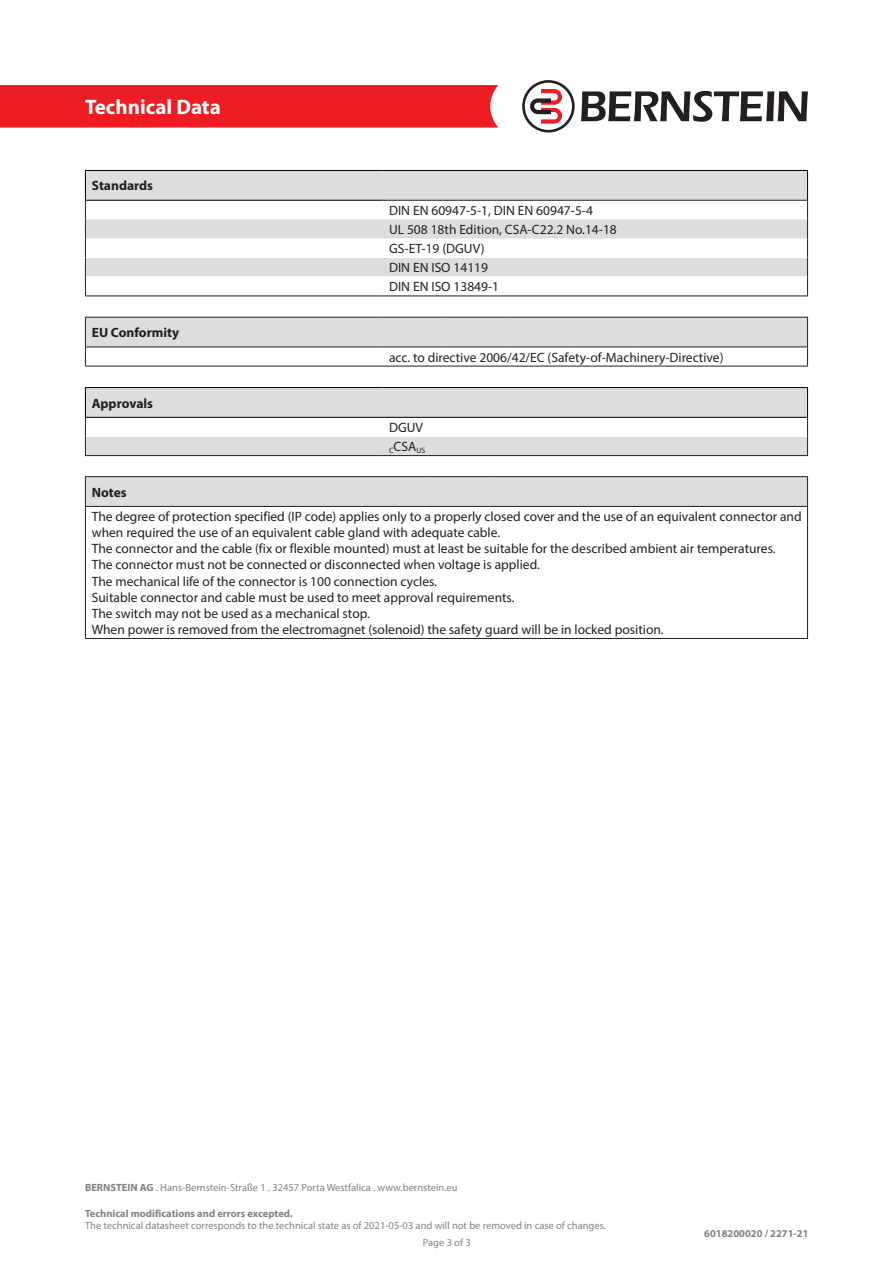
<style>
.page{position:relative;width:893px;height:1263px;background:#fff}
.page>*{position:absolute;margin:0;border:0;box-sizing:border-box;transform-origin:0 0}
.t1{font:700 21px "Myriad Pro";color:#fff}
.t2{font:13.5px/16.2px "Myriad Pro";color:#231f20}
.t3{font:700 13.5px "Myriad Pro";color:#231f20}
.t4{font:10.5px/16.8px "Myriad Pro";color:#808285}
.t5{font:700 10.5px "Myriad Pro";color:#808285}
.t6{font:7.8px "Myriad Pro";color:#231f20}
.s1{font-weight:700}
</style>
<div class="page">
<div style="left:0;top:85px;width:498px;height:43px;background:#ee1d23"></div>
<svg style="left:581px;top:91px;width:227px;height:31px"></svg>
<svg style="left:522px;top:80px;width:53px;height:53px"></svg>
<svg style="left:85px;top:318px;width:723px;height:48px"></svg>
<hr style="left:85px;top:317px;width:298px;height:1px;background:#231f20">
<hr style="left:383px;top:317px;width:63px;height:1px;background:#231f20">
<hr style="left:446px;top:317px;width:64px;height:1px;background:#231f20">
<hr style="left:510px;top:317px;width:64px;height:1px;background:#231f20">
<hr style="left:574px;top:317px;width:64px;height:1px;background:#231f20">
<hr style="left:638px;top:317px;width:170px;height:1px;background:#231f20">
<hr style="left:85px;top:347px;width:298px;height:1px;background:#231f20">
<hr style="left:383px;top:347px;width:63px;height:1px;background:#231f20">
<hr style="left:446px;top:347px;width:64px;height:1px;background:#231f20">
<hr style="left:510px;top:347px;width:64px;height:1px;background:#231f20">
<hr style="left:574px;top:347px;width:64px;height:1px;background:#231f20">
<hr style="left:638px;top:347px;width:170px;height:1px;background:#231f20">
<hr style="left:85px;top:366px;width:298px;height:1px;background:#231f20">
<hr style="left:383px;top:366px;width:63px;height:1px;background:#231f20">
<hr style="left:446px;top:366px;width:64px;height:1px;background:#231f20">
<hr style="left:510px;top:366px;width:64px;height:1px;background:#231f20">
<hr style="left:574px;top:366px;width:64px;height:1px;background:#231f20">
<hr style="left:638px;top:366px;width:170px;height:1px;background:#231f20">
<svg style="left:86px;top:171px;width:721px;height:105px;fill:#dcdddf"></svg>
<hr style="left:85px;top:170px;width:298px;height:1px;background:#000">
<hr style="left:383px;top:170px;width:425px;height:1px;background:#000">
<hr style="left:85px;top:200px;width:298px;height:1px;background:#000">
<hr style="left:86px;top:257px;width:297px;height:1px;background:#fff">
<hr style="left:383px;top:257px;width:424px;height:1px;background:#fff">
<svg style="left:85px;top:171px;width:1px;height:125px"></svg>
<svg style="left:807px;top:171px;width:1px;height:125px"></svg>
<hr style="left:85px;top:296px;width:298px;height:1px;background:#231f20">
<hr style="left:383px;top:296px;width:425px;height:1px;background:#231f20">
<hr style="left:383px;top:200px;width:425px;height:1px;background:#231f20">
<svg style="left:85px;top:477px;width:723px;height:29px;background:#d9dadc"></svg>
<hr style="left:85px;top:507px;width:1px;height:131px;background:#231f20">
<hr style="left:807px;top:507px;width:1px;height:131px;background:#231f20">
<hr style="left:85px;top:476px;width:213px;height:1px;background:#231f20">
<hr style="left:298px;top:476px;width:64px;height:1px;background:#231f20">
<hr style="left:362px;top:476px;width:64px;height:1px;background:#231f20">
<hr style="left:426px;top:476px;width:63px;height:1px;background:#231f20">
<hr style="left:489px;top:476px;width:64px;height:1px;background:#231f20">
<hr style="left:553px;top:476px;width:255px;height:1px;background:#231f20">
<hr style="left:85px;top:506px;width:213px;height:1px;background:#231f20">
<hr style="left:298px;top:506px;width:64px;height:1px;background:#231f20">
<hr style="left:362px;top:506px;width:64px;height:1px;background:#231f20">
<hr style="left:426px;top:506px;width:63px;height:1px;background:#231f20">
<hr style="left:489px;top:506px;width:64px;height:1px;background:#231f20">
<hr style="left:553px;top:506px;width:255px;height:1px;background:#231f20">
<hr style="left:85px;top:638px;width:213px;height:1px;background:#231f20">
<hr style="left:298px;top:638px;width:64px;height:1px;background:#231f20">
<hr style="left:362px;top:638px;width:64px;height:1px;background:#231f20">
<hr style="left:426px;top:638px;width:63px;height:1px;background:#231f20">
<hr style="left:489px;top:638px;width:64px;height:1px;background:#231f20">
<hr style="left:553px;top:638px;width:255px;height:1px;background:#231f20">
<hr style="left:85px;top:387px;width:298px;height:1px;background:#000">
<hr style="left:383px;top:387px;width:425px;height:1px;background:#000">
<svg style="left:85px;top:388px;width:723px;height:67px"></svg>
<hr style="left:85px;top:455px;width:298px;height:1px;background:#231f20">
<hr style="left:383px;top:455px;width:425px;height:1px;background:#231f20">
<h1 class="t1" style="left:85px;top:93px;width:137px">Technical Data</h1>
<p class="t3" style="left:92px;top:177px;width:63px">Standards</p>
<p class="t3" style="left:92px;top:324px;width:89px">EU Conformity</p>
<p class="t3" style="left:92px;top:394px;width:63px">Approvals</p>
<p class="t2" style="left:389px;top:202px;width:205px">DIN EN 60947-5-1, DIN EN 60947-5-4</p>
<p class="t2" style="left:389px;top:221px;width:229px">UL 508 18th Edition, CSA-C22.2 No.14-18</p>
<p class="t2" style="left:389px;top:240px;width:97px">GS-ET-19 (DGUV)</p>
<p class="t2" style="left:389px;top:259px;width:101px">DIN EN ISO 14119</p>
<p class="t2" style="left:389px;top:279px;width:112px">DIN EN ISO 13849-1</p>
<p class="t2" style="left:389px;top:349px;width:336px">acc. to directive 2006/42/EC (Safety-of-Machinery-Directive)</p>
<p class="t2" style="left:389px;top:419px;width:35px">DGUV</p>
<p class="t6" style="left:389px;top:445px;width:38px">C<sup>CSA</sup>US</p>
<p class="t3" style="left:92px;top:483px;width:36px">Notes</p>
<p class="t2" style="left:92px;top:508px;width:711px">The degree of protection specified (IP code) applies only to a properly closed cover and the use of an equivalent connector and when required the use of an equivalent cable gland with adequate cable.</p>
<p class="t2" style="left:92px;top:540px;width:685px">The connector and the cable (fix or flexible mounted) must at least be suitable for the described ambient air temperatures.</p>
<p class="t2" style="left:92px;top:556px;width:450px">The connector must not be connected or disconnected when voltage is applied.</p>
<p class="t2" style="left:92px;top:573px;width:347px">The mechanical life of the connector is 100 connection cycles.</p>
<p class="t2" style="left:92px;top:589px;width:424px">Suitable connector and cable must be used to meet approval requirements.</p>
<p class="t2" style="left:92px;top:605px;width:280px">The switch may not be used as a mechanical stop.</p>
<p class="t2" style="left:92px;top:621px;width:573px">When power is removed from the electromagnet (solenoid) the safety guard will be in locked position.</p>
<p class="t4" style="left:85px;top:1179px;width:374px"><span class="s1">BERNSTEIN AG</span> . Hans-Bernstein-Straße 1 . 32457 Porta Westfalica . www.bernstein.eu</p>
<p class="t5" style="left:85px;top:1206px;width:209px">Technical modifications and errors excepted.</p>
<p class="t4" style="left:423px;top:1217px;width:184px;text-indent:-338px">The technical datasheet corresponds to the technical state as of 2021-05-03 and will not be removed in case of changes.<br>Page 3 of 3</p>
<p class="t5" style="left:704px;top:1227px;width:106px">6018200020 / 2271-21</p>
</div>
